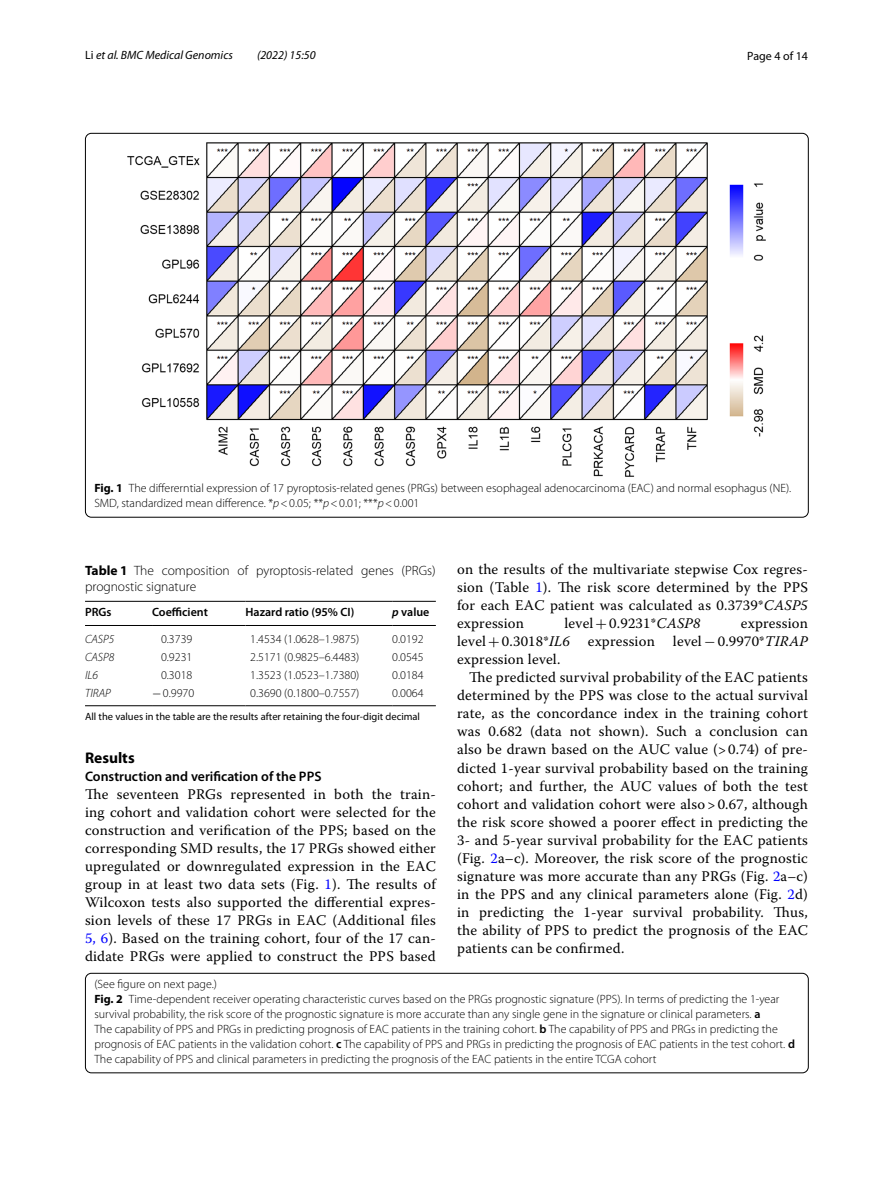
<style>
.page{position:relative;width:893px;height:1187px;background:#fff}
.page>*{position:absolute;margin:0;border:0;box-sizing:border-box;transform-origin:0 0}
.t1{font:700 15.45px "Myriad Pro";color:#000}
.t2{font:14.7px/18px "Warnock Pro";letter-spacing:.015em;color:#000;text-align:justify}
.t3{font:600 13.8px "Myriad Pro";color:#000}
.t4{font:300 13.5px/16.5px "Myriad Pro";color:#000}
.t5{font:300 12px/15px "Myriad Pro";color:#000}
.t6{font:600 12px "Myriad Pro";color:#000}
.t7{font:italic 12px "Myriad Pro";color:#000}
.t8{font:italic 300 12px "Myriad Pro";color:#000}
.t9{font:12px "Myriad Pro";color:#000}
.t10{font:10.5px "Myriad Pro";color:#000}
.s1{font-style:normal}
.s2{font-weight:700}
.s3{font-style:italic}
.s4{font-family:"MTSY";font-weight:400}
.s5{color:#00f}
.s6{font-family:"MTSY"}
.s7{font-weight:600}
</style>
<div class="page">
<img style="left:128px;top:142px;width:638px;height:335px">
<hr style="left:85px;top:601px;width:67px;height:1px;background:#000">
<hr style="left:85px;top:625px;width:67px;height:1px;background:#000">
<hr style="left:152px;top:601px;width:93px;height:1px;background:#000">
<hr style="left:152px;top:625px;width:93px;height:1px;background:#000">
<hr style="left:245px;top:601px;width:147px;height:1px;background:#000">
<hr style="left:245px;top:625px;width:147px;height:1px;background:#000">
<hr style="left:392px;top:601px;width:44px;height:1px;background:#000">
<hr style="left:392px;top:625px;width:44px;height:1px;background:#000">
<hr style="left:85px;top:705px;width:67px;height:1px;background:#000">
<hr style="left:152px;top:705px;width:93px;height:1px;background:#000">
<hr style="left:245px;top:705px;width:147px;height:1px;background:#000">
<hr style="left:392px;top:705px;width:44px;height:1px;background:#000">
<div style="left:85px;top:973px;width:723px;height:99px;border:1px solid #000;border-radius:6px"></div>
<p class="t7" style="left:85px;top:48px;width:149px"><span class="s1">Li</span> et al. BMC Medical Genomics</p>
<p class="t7" style="left:257px;top:48px;width:60px">(2022) 15:50</p>
<p class="t9" style="left:747px;top:48px;width:62px">Page 4 of 14</p>
<p class="t5" style="left:94px;top:480px;width:698px"><span class="s2">Fig. 1</span> The differerntial expression of 17 pyroptosis-related genes (PRGs) between esophageal adenocarcinoma (EAC) and normal esophagus (NE).<br>SMD, standardized mean difference. *<span class="s3">p</span>&lt;0.05; **<span class="s3">p</span>&lt;0.01; ***<span class="s3">p</span>&lt;0.001</p>
<p class="t4" style="left:85px;top:562px;width:352px"><span class="s2">Table 1</span> The composition of pyroptosis-related genes (PRGs) prognostic signature</p>
<p class="t6" style="left:85px;top:604px;width:28px">PRGs</p>
<p class="t6" style="left:152px;top:604px;width:57px">Coefficient</p>
<p class="t6" style="left:245px;top:604px;width:110px">Hazard ratio (95% CI)</p>
<p class="t6" style="left:392px;top:604px;width:39px"><span class="s3">p</span> value</p>
<p class="t8" style="left:85px;top:632px;width:31px">CASP5</p>
<p class="t5" style="left:161px;top:631px;width:33px">0.3739</p>
<p class="t5" style="left:250px;top:631px;width:111px">1.4534 (1.0628–1.9875)</p>
<p class="t5" style="left:392px;top:631px;width:33px">0.0192</p>
<p class="t8" style="left:85px;top:650px;width:31px">CASP8</p>
<p class="t5" style="left:161px;top:649px;width:33px">0.9231</p>
<p class="t5" style="left:250px;top:649px;width:111px">2.5171 (0.9825–6.4483)</p>
<p class="t5" style="left:392px;top:649px;width:33px">0.0545</p>
<p class="t8" style="left:85px;top:668px;width:15px">IL6</p>
<p class="t5" style="left:161px;top:667px;width:33px">0.3018</p>
<p class="t5" style="left:250px;top:667px;width:111px">1.3523 (1.0523–1.7380)</p>
<p class="t5" style="left:392px;top:667px;width:33px">0.0184</p>
<p class="t8" style="left:85px;top:686px;width:27px">TIRAP</p>
<p class="t5" style="left:152px;top:685px;width:44px"><span class="s4">−</span>0.9970</p>
<p class="t5" style="left:250px;top:685px;width:111px">0.3690 (0.1800–0.7557)</p>
<p class="t5" style="left:392px;top:685px;width:33px">0.0064</p>
<p class="t10" style="left:85px;top:709px;width:337px">All the values in the table are the results after retaining the four-digit decimal</p>
<p class="t1" style="left:85px;top:747px;width:51px">Results</p>
<p class="t3" style="left:85px;top:767px;width:238px">Construction and verification of the PPS</p>
<p class="t2" style="left:85px;top:784px;width:352px">The seventeen PRGs represented in both the train&shy;ing cohort and validation cohort were selected for the construction and verification of the PPS; based on the corresponding SMD results, the 17 PRGs showed either upregulated or downregulated expression in the EAC group in at least two data sets (Fig. <span class="s5">1</span>). The results of Wilcoxon tests also supported the differential expres&shy;sion levels of these 17 PRGs in EAC (Additional files <span class="s5">5, 6</span>). Based on the training cohort, four of the 17 can&shy;didate PRGs were applied to construct the PPS based</p>
<p class="t2" style="left:457px;top:560px;width:352px">on the results of the multivariate stepwise Cox regres&shy;sion (Table <span class="s5">1</span>). The risk score determined by the PPS for each EAC patient was calculated as 0.3739*<span class="s3">CASP5 </span>expression</p>
<p class="t2" style="left:564px;top:614px;width:138px">level<span class="s6">+</span>0.9231*<span class="s3">CASP8</span></p>
<p class="t2" style="left:457px;top:614px;width:352px;text-indent:284px">expression level<span class="s6">+</span>0.3018*<span class="s3">IL6</span> expression level<span class="s6">−</span>0.9970*<span class="s3">TIRAP </span>expression level.</p>
<p class="t2" style="left:457px;top:668px;width:352px;text-indent:12px">The predicted survival probability of the EAC patients determined by the PPS was close to the actual survival rate, as the concordance index in the training cohort was 0.682 (data not shown). Such a conclusion can also be drawn based on the AUC value (&gt; 0.74) of pre&shy;dicted 1-year survival probability based on the training cohort; and further, the AUC values of both the test cohort and validation cohort were also &gt; 0.67, although the risk score showed a poorer effect in predicting the 3- and 5-year survival probability for the EAC patients (Fig. <span class="s5">2</span>a–c). Moreover, the risk score of the prognostic signature was more accurate than any PRGs (Fig. <span class="s5">2</span>a–c) in the PPS and any clinical parameters alone (Fig. <span class="s5">2</span>d) in predicting the 1-year survival probability. Thus, the ability of PPS to predict the prognosis of the EAC patients can be confirmed.</p>
<p class="t5" style="left:94px;top:976px;width:702px">(See figure on next page.)<br><span class="s2">Fig. 2</span> Time-dependent receiver operating characteristic curves based on the PRGs prognostic signature (PPS). In terms of predicting the 1-year survival probability, the risk score of the prognostic signature is more accurate than any single gene in the signature or clinical parameters. <span class="s7">a<br></span>The capability of PPS and PRGs in predicting prognosis of EAC patients in the training cohort. <span class="s7">b</span> The capability of PPS and PRGs in predicting the prognosis of EAC patients in the validation cohort. <span class="s7">c</span> The capability of PPS and PRGs in predicting the prognosis of EAC patients in the test cohort. <span class="s7">d </span>The capability of PPS and clinical parameters in predicting the prognosis of the EAC patients in the entire TCGA cohort</p>
</div>
